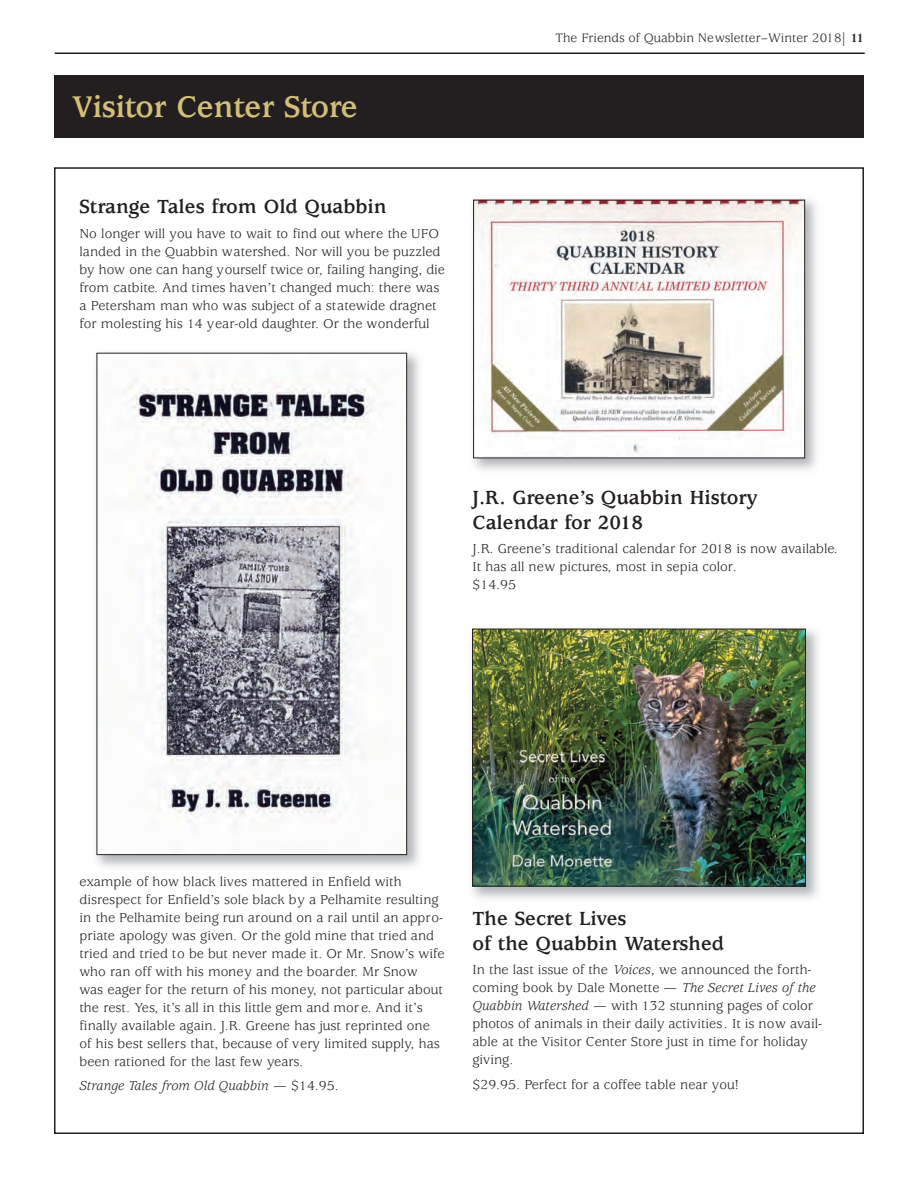
<style>
.page{position:relative;width:918px;height:1188px;background:#fff}
.page>*{position:absolute;margin:0;border:0;box-sizing:border-box;transform-origin:0 0}
.t1{font:700 33px "Usherwood";letter-spacing:-.01em;color:#d3bf75}
.t2{font:700 21px/25.2px "Usherwood";color:#231f20}
.t3{font:14.25px/18px "Usherwood";color:#231f20}
.t4{font:italic 14.25px "Usherwood";color:#231f20}
.t5{font:13.5px "Usherwood";color:#231f20}
.s1{font-weight:700}
.s2{font-style:normal}
.s3{font-style:italic}
</style>
<div class="page">
<hr style="left:55px;top:52px;width:810px;height:2px;background:#231f20">
<div style="left:54px;top:75px;width:810px;height:63px;background:#231f20"></div>
<img style="left:472px;top:628px;width:346px;height:271px">
<img style="left:474px;top:631px;width:330px;height:253px">
<div style="left:472px;top:629px;width:334px;height:257px;border:1px solid #231f20"></div>
<img style="left:473px;top:199px;width:344px;height:271px">
<img style="left:475px;top:202px;width:328px;height:254px">
<div style="left:473px;top:200px;width:332px;height:258px;border:1px solid #231f20"></div>
<img style="left:96px;top:352px;width:323px;height:515px">
<img style="left:99px;top:355px;width:306px;height:498px">
<div style="left:97px;top:353px;width:310px;height:502px;border:1px solid #231f20"></div>
<h1 class="t1" style="left:72px;top:95px;width:287px">Visitor Center Store</h1>
<h2 class="t2" style="left:80px;top:196px;width:309px">Strange Tales from Old Quabbin</h2>
<p class="t3" style="left:80px;top:225px;width:367px">No longer will you have to wait to find out where the UFO landed in the Quabbin watershed. Nor will you be puzzled by how one can hang yourself twice or, failing hanging, die from catbite. And times haven’t changed much: there was a Petersham man who was subject of a statewide dragnet for molesting his 14 year-old daughter. Or the wonderful</p>
<p class="t5" style="left:555px;top:31px;width:310px">The Friends of Quabbin Newsletter–Winter 2018<span class="s1">| 11</span></p>
<h2 class="t2" style="left:473px;top:487px;width:286px">J.R. Greene’s Quabbin History<br>Calendar for 2018</h2>
<p class="t3" style="left:473px;top:540px;width:367px">J.R. Greene’s traditional calendar for 2018 is now available.<br>It has all new pictures, most in sepia color.<br>$14.95</p>
<p class="t3" style="left:80px;top:873px;width:367px">example of how black lives mattered in Enfield with disrespect for Enfield’s sole black by a Pelhamite resulting in the Pelhamite being run around on a rail until an appro&shy;priate apology was given. Or the gold mine that tried and tried and tried to be but never made it. Or Mr. Snow’s wife who ran off with his money and the boarder. Mr Snow was eager for the return of his money, not particular about the rest. Yes, it’s all in this little gem and mor e. And it’s finally available again. J.R. Greene has just reprinted one of his best sellers that, because of very limited supply, has been rationed for the last few years.</p>
<p class="t4" style="left:80px;top:1080px;width:261px">Strange Tales from Old Quabbin <span class="s2">— $14.95.</span></p>
<h2 class="t2" style="left:473px;top:908px;width:253px">The Secret Lives<br>of the Quabbin Watershed</h2>
<p class="t3" style="left:473px;top:962px;width:351px">In the last issue of the <span class="s3">Voices</span>, we announced the forth - coming book by Dale Monette — <span class="s3">The Secret Lives of the Quabbin Watershed</span> — with 132 stunning pages of color photos of animals in their daily activities. It is now avail&shy;able at the Visitor Center Store just in time for holiday giving.</p>
<p class="t3" style="left:473px;top:1076px;width:268px">$29.95. Perfect for a coffee table near you!</p>
</div>
